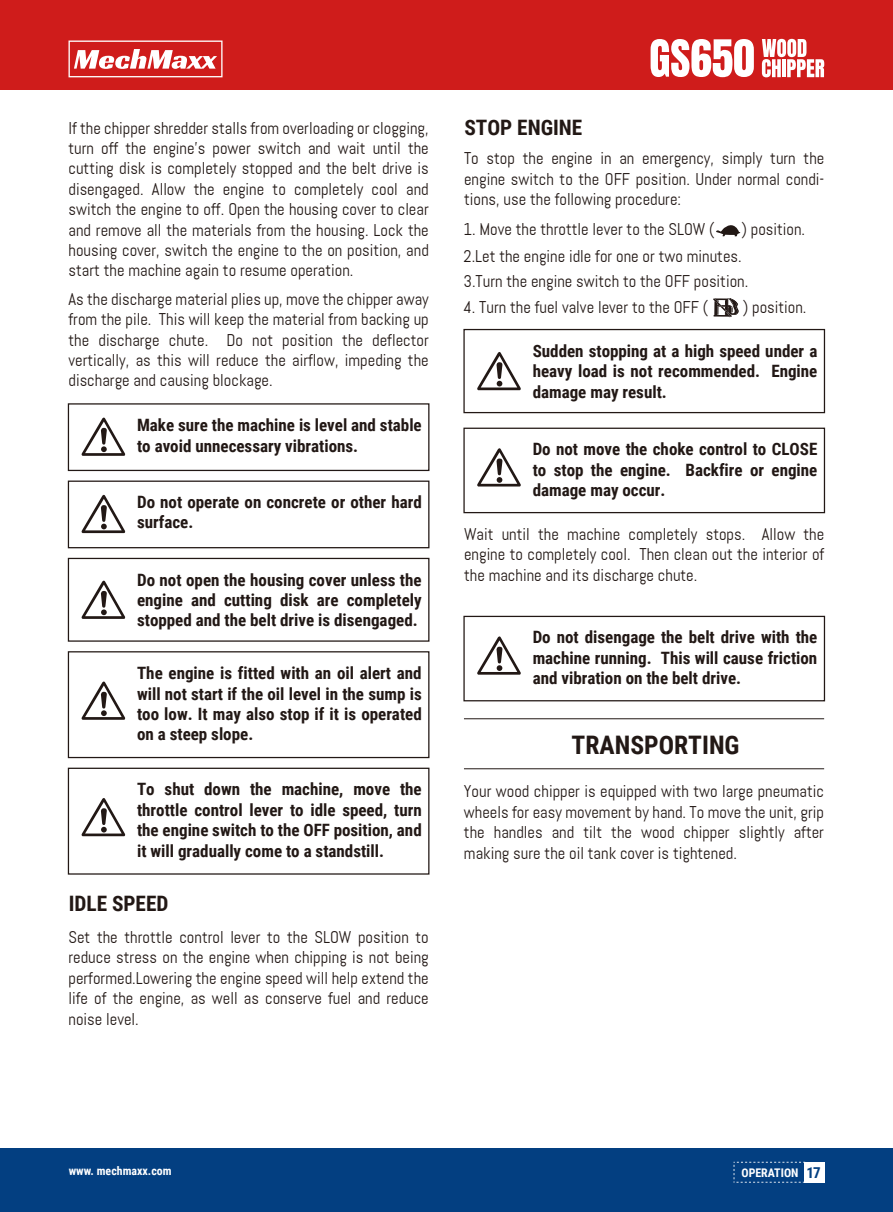
<style>
.page{position:relative;width:893px;height:1212px;background:#fff}
.page>*{position:absolute;margin:0;border:0;box-sizing:border-box;transform-origin:0 0}
.t1{font:700 25.5px "Roboto Condensed";color:#221815}
.t2{font:700 21.3px "Roboto Condensed";color:#221815}
.t3{font:16.95px/20.4px "Abel";color:#221815;text-align:justify}
.t4{font:700 16.95px/20.4px "Roboto Condensed";color:#221815;text-align:justify}
.t5{font:700 11.85px "Roboto Condensed";color:#fff}
.s1{font-size:15px;color:#033f81}
</style>
<div class="page">
<div style="left:0;top:1148px;width:893px;height:64px;background:#033f81"></div>
<div style="left:804px;top:1162px;width:20px;height:20px;background:#fff"></div>
<svg style="left:734px;top:1162px;width:70px;height:20px"></svg>
<hr style="left:464px;top:718px;width:360px;height:1px;background:#221815">
<hr style="left:464px;top:768px;width:360px;height:1px;background:#221815">
<div style="left:68px;top:403px;width:361px;height:68px;border:1px solid #221815"></div>
<svg style="left:81px;top:417px;width:45px;height:39px"></svg>
<div style="left:68px;top:480px;width:361px;height:68px;border:1px solid #221815"></div>
<svg style="left:81px;top:494px;width:45px;height:39px"></svg>
<div style="left:463px;top:329px;width:362px;height:84px;border:1px solid #221815"></div>
<svg style="left:477px;top:352px;width:44px;height:38px"></svg>
<div style="left:463px;top:428px;width:362px;height:85px;border:1px solid #221815"></div>
<svg style="left:477px;top:448px;width:44px;height:38px"></svg>
<div style="left:463px;top:616px;width:362px;height:85px;border:1px solid #221815"></div>
<svg style="left:477px;top:636px;width:44px;height:39px"></svg>
<div style="left:68px;top:558px;width:361px;height:84px;border:1px solid #221815"></div>
<svg style="left:81px;top:580px;width:45px;height:39px"></svg>
<div style="left:68px;top:651px;width:361px;height:107px;border:1px solid #221815"></div>
<svg style="left:81px;top:681px;width:45px;height:39px"></svg>
<div style="left:68px;top:768px;width:361px;height:107px;border:1px solid #221815"></div>
<svg style="left:81px;top:798px;width:45px;height:38px"></svg>
<div style="left:0;top:0;width:893px;height:89px;background:#cf1c1b"></div>
<svg style="left:69px;top:41px;width:154px;height:36px"></svg>
<svg style="left:651px;top:39px;width:103px;height:38px"></svg>
<svg style="left:762px;top:39px;width:62px;height:38px"></svg>
<svg style="left:716px;top:225px;width:24px;height:11px"></svg>
<svg style="left:713px;top:298px;width:26px;height:19px"></svg>
<p class="t3" style="left:69px;top:118px;width:362px">If the chipper shredder stalls from overloading or clogging, turn off the engine's power switch and wait until the cutting disk is completely stopped and the belt drive is disengaged. Allow the engine to completely cool and switch the engine to off. Open the housing cover to clear and remove all the materials from the housing. Lock the housing cover, switch the engine to the on position, and start the machine again to resume operation.</p>
<p class="t3" style="left:68px;top:289px;width:362px">As the discharge material plies up, move the chipper away from the pile. This will keep the material from backing up the discharge chute. Do not position the deflector vertically, as this will reduce the airflow, impeding the discharge and causing blockage.</p>
<p class="t4" style="left:137px;top:415px;width:286px">Make sure the machine is level and stable to avoid unnecessary vibrations.</p>
<p class="t4" style="left:137px;top:491px;width:286px">Do not operate on concrete or other hard surface.</p>
<p class="t4" style="left:137px;top:569px;width:286px">Do not open the housing cover unless the engine and cutting disk are completely stopped and the belt drive is disengaged.</p>
<p class="t4" style="left:137px;top:662px;width:286px">The engine is fitted with an oil alert and will not start if the oil level in the sump is too low. It may also stop if it is operated on a steep slope.</p>
<p class="t4" style="left:137px;top:778px;width:286px">To shut down the machine, move the throttle control lever to idle speed, turn the engine switch to the OFF position, and it will gradually come to a standstill.</p>
<p class="t2" style="left:69px;top:888px;width:101px">IDLE SPEED</p>
<p class="t3" style="left:68px;top:927px;width:362px">Set the throttle control lever to the SLOW position to reduce stress on the engine when chipping is not being performed.Lowering the engine speed will help extend the life of the engine, as well as conserve fuel and reduce noise level.</p>
<p class="t2" style="left:464px;top:113px;width:119px">STOP ENGINE</p>
<p class="t3" style="left:464px;top:148px;width:362px">To stop the engine in an emergency, simply turn the engine switch to the OFF position. Under normal condi&shy;tions, use the following procedure:</p>
<p class="t3" style="left:463px;top:217px;width:343px;line-height:26px;text-align:left;text-indent:278px">) position.<br>2.Let the engine idle for one or two minutes.<br>3.Turn the engine switch to the OFF position.</p>
<p class="t3" style="left:463px;top:297px;width:246px">4. Turn the fuel valve lever to the OFF (</p>
<p class="t3" style="left:743px;top:297px;width:65px">) position.</p>
<p class="t3" style="left:463px;top:219px;width:253px">1. Move the throttle lever to the SLOW (</p>
<p class="t4" style="left:533px;top:340px;width:286px">Sudden stopping at a high speed under a heavy load is not recommended. Engine damage may result.</p>
<p class="t4" style="left:533px;top:438px;width:286px">Do not move the choke control to CLOSE to stop the engine. Backfire or engine damage may occur.</p>
<p class="t3" style="left:464px;top:524px;width:362px">Wait until the machine completely stops. Allow the engine to completely cool. Then clean out the interior of the machine and its discharge chute.</p>
<p class="t4" style="left:533px;top:626px;width:286px">Do not disengage the belt drive with the machine running. This will cause friction and vibration on the belt drive.</p>
<h1 class="t1" style="left:572px;top:727px;width:169px">TRANSPORTING</h1>
<p class="t3" style="left:464px;top:781px;width:362px">Your wood chipper is equipped with two large pneumatic wheels for easy movement by hand. To move the unit, grip the handles and tilt the wood chipper slightly after making sure the oil tank cover is tightened.</p>
<p class="t5" style="left:69px;top:1163px;width:104px">www. mechmaxx.com</p>
<p class="t5" style="left:741px;top:1164px;width:81px">OPERATION <span class="s1">17</span></p>
</div>
